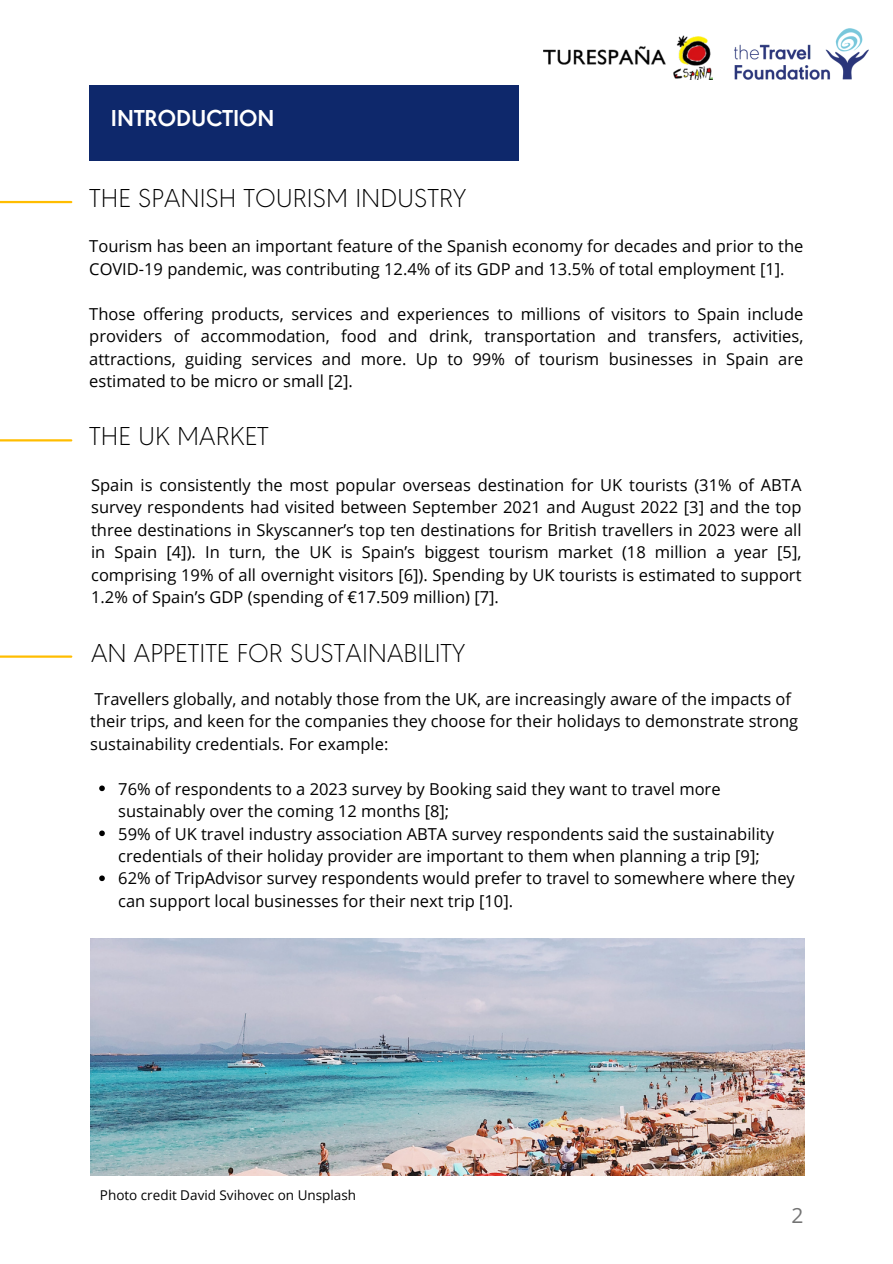
<style>
.page{position:relative;width:893px;height:1264px;background:#fff}
.page>*{position:absolute;margin:0;border:0;box-sizing:border-box;transform-origin:0 0}
.t1{font:200 27px "URW Geometric";color:#000}
.t2{font:700 24px "URW Geometric";color:#fff}
.t3{font:21px "Open Sans";color:#737373}
.t4{font:16.5px/22.5px "Open Sans";color:#000}
.t5{font:13.5px "Open Sans";color:#000}
</style>
<div class="page">
<hr style="left:0;top:201px;width:71px;height:2px;background:#ffbd00">
<hr style="left:0;top:439px;width:71px;height:2px;background:#ffbd00">
<img style="left:90px;top:938px;width:714px;height:237px">
<img style="left:734px;top:28px;width:134px;height:52px">
<div style="left:89px;top:86px;width:430px;height:75px;background:#0e286b"></div>
<svg style="left:99px;top:785px;width:6px;height:6px"></svg>
<svg style="left:99px;top:830px;width:6px;height:6px"></svg>
<svg style="left:99px;top:875px;width:6px;height:6px"></svg>
<hr style="left:0;top:655px;width:71px;height:2px;background:#ffbd00">
<img style="left:543px;top:36px;width:170px;height:43px">
<p class="t2" style="left:111px;top:110px;width:165px">INTRODUCTION</p>
<p class="t1" style="left:89px;top:189px;width:378px">THE SPANISH TOURISM INDUSTRY</p>
<p class="t4" style="left:89px;top:234px;width:715px">Tourism has been an important feature of the Spanish economy for decades and prior to the<br>COVID-19 pandemic, was contributing 12.4% of its GDP and 13.5% of total employment [1].</p>
<p class="t4" style="left:89px;top:302px;width:715px;text-align:justify">Those offering products, services and experiences to millions of visitors to Spain include providers of accommodation, food and drink, transportation and transfers, activities, attractions, guiding services and more. Up to 99% of tourism businesses in Spain are estimated to be micro or small [2].</p>
<p class="t1" style="left:89px;top:427px;width:181px">THE UK MARKET</p>
<p class="t4" style="left:91px;top:473px;width:711px;text-align:justify">Spain is consistently the most popular overseas destination for UK tourists (31% of ABTA survey respondents had visited between September 2021 and August 2022 [3] and the top three destinations in Skyscanner’s top ten destinations for British travellers in 2023 were all in Spain [4]). In turn, the UK is Spain’s biggest tourism market (18 million a year [5], comprising 19% of all overnight visitors [6]). Spending by UK tourists is estimated to support 1.2% of Spain’s GDP (spending of €17.509 million) [7].</p>
<p class="t1" style="left:91px;top:643px;width:375px">AN APPETITE FOR SUSTAINABILITY</p>
<p class="t4" style="left:90px;top:687px;width:709px">Travellers globally, and notably those from the UK, are increasingly aware of the impacts of their trips, and keen for the companies they choose for their holidays to demonstrate strong sustainability credentials. For example:</p>
<p class="t4" style="left:118px;top:776px;width:604px">76% of respondents to a 2023 survey by Booking said they want to travel more sustainably over the coming 12 months [8];</p>
<p class="t4" style="left:118px;top:821px;width:657px">59% of UK travel industry association ABTA survey respondents said the sustainability credentials of their holiday provider are important to them when planning a trip [9];</p>
<p class="t4" style="left:118px;top:866px;width:678px">62% of TripAdvisor survey respondents would prefer to travel to somewhere where they can support local businesses for their next trip [10].</p>
<p class="t5" style="left:100px;top:1185px;width:258px">Photo credit David Svihovec on Unsplash</p>
<p class="t3" style="left:791px;top:1200px;width:13px">2</p>
</div>
